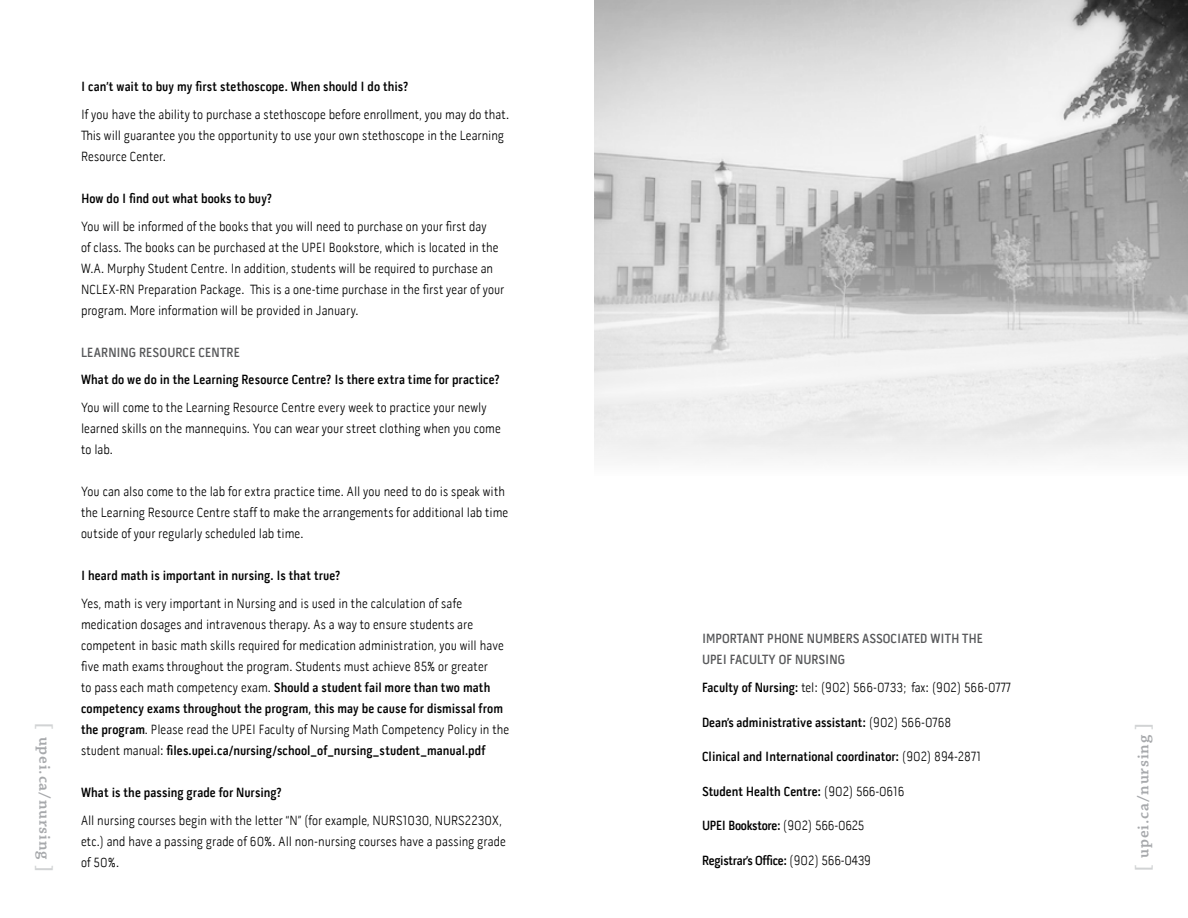
<style>
.page{position:relative;width:1188px;height:918px;background:#fff}
.page>*{position:absolute;margin:0;border:0;box-sizing:border-box;transform-origin:0 0}
.t1{font:600 16.5px "Chaparral Pro";letter-spacing:.05em;color:#a7a9ac}
.t2{font:300 13.5px/21px "Pill Gothic 300 mg";letter-spacing:.01em;color:#000}
.t3{font:600 13.5px "Pill Gothic 300 mg";color:#000}
.t4{font:600 13.5px/21px "Pill Gothic 300 mg";color:#58595b}
.t5{font:600 13.5px "Pill Gothic 300 mg";letter-spacing:-.02em;color:#000}
.s1{font-size:21px;color:#d1d3d4}
.s2{font-weight:600}
.s3{font-weight:300}
</style>
<div class="page">
<img style="left:594px;top:0;width:594px;height:459px">
<p class="t1" style="left:54px;top:722px;width:151px;rotate:90deg"><span class="s1">[</span> upei.ca/nursing <span class="s1">]</span></p>
<p class="t3" style="left:81px;top:78px;width:329px">I can’t wait to buy my first stethoscope. When should I do this?</p>
<p class="t2" style="left:81px;top:104px;width:430px">If you have the ability to purchase a stethoscope before enrollment, you may do that.<br>This will guarantee you the opportunity to use your own stethoscope in the Learning<br>Resource Center.</p>
<p class="t3" style="left:81px;top:190px;width:193px">How do I find out what books to buy?</p>
<p class="t2" style="left:81px;top:216px;width:425px">You will be informed of the books that you will need to purchase on your first day<br>of class. The books can be purchased at the UPEI Bookstore, which is located in the W.A. Murphy Student Centre. In addition, students will be required to purchase an NCLEX-RN Preparation Package. This is a one-time purchase in the first year of your program. More information will be provided in January.</p>
<p class="t4" style="left:81px;top:342px;width:160px">LEARNING RESOURCE CENTRE</p>
<p class="t3" style="left:81px;top:372px;width:420px">What do we do in the Learning Resource Centre? Is there extra time for practice?</p>
<p class="t2" style="left:81px;top:397px;width:421px">You will come to the Learning Resource Centre every week to practice your newly learned skills on the mannequins. You can wear your street clothing when you come to lab.</p>
<p class="t2" style="left:81px;top:481px;width:429px">You can also come to the lab for extra practice time. All you need to do is speak with the Learning Resource Centre staff to make the arrangements for additional lab time outside of your regularly scheduled lab time.</p>
<p class="t3" style="left:81px;top:567px;width:261px">I heard math is important in nursing. Is that true?</p>
<p class="t2" style="left:81px;top:593px;width:430px">Yes, math is very important in Nursing and is used in the calculation of safe medication dosages and intravenous therapy. As a way to ensure students are competent in basic math skills required for medication administration, you will have five math exams throughout the program. Students must achieve 85% or greater<br>to pass each math competency exam. <span class="s2">Should a student fail more than two math competency exams throughout the program, this may be cause for dismissal from the program</span>. Please read the UPEI Faculty of Nursing Math Competency Policy in the student manual: <span class="s2">files.upei.ca/nursing/school_of_nursing_student_manual.pdf</span></p>
<p class="t3" style="left:81px;top:784px;width:202px">What is the passing grade for Nursing?</p>
<p class="t2" style="left:81px;top:810px;width:426px">All nursing courses begin with the letter “N” (for example, NURS1030, NURS2230X, etc.) and have a passing grade of 60%. All non-nursing courses have a passing grade of 50%.</p>
<p class="t4" style="left:702px;top:628px;width:282px">IMPORTANT PHONE NUMBERS ASSOCIATED WITH THE<br>UPEI FACULTY OF NURSING</p>
<p class="t2" style="left:702px;top:677px;width:311px"><span class="s2">Faculty of Nursing:</span> tel: (902) 566-0733; fax: (902) 566-0777</p>
<p class="t3" style="left:702px;top:714px;width:251px">Dean’s administrative assistant: <span class="s3">(902) 566-0768</span></p>
<p class="t3" style="left:702px;top:749px;width:281px">Clinical and International coordinator: <span class="s3">(902) 894-2871</span></p>
<p class="t3" style="left:702px;top:783px;width:204px">Student Health Centre: <span class="s3">(902) 566-0616</span></p>
<p class="t5" style="left:702px;top:818px;width:164px">UPEI Bookstore: <span class="s3">(902) 566-0625</span></p>
<p class="t5" style="left:702px;top:852px;width:170px">Registrar’s Office: <span class="s3">(902) 566-0439</span></p>
<p class="t1" style="left:1134px;top:872px;width:151px;rotate:-90deg"><span class="s1">[</span> upei.ca/nursing <span class="s1">]</span></p>
</div>
